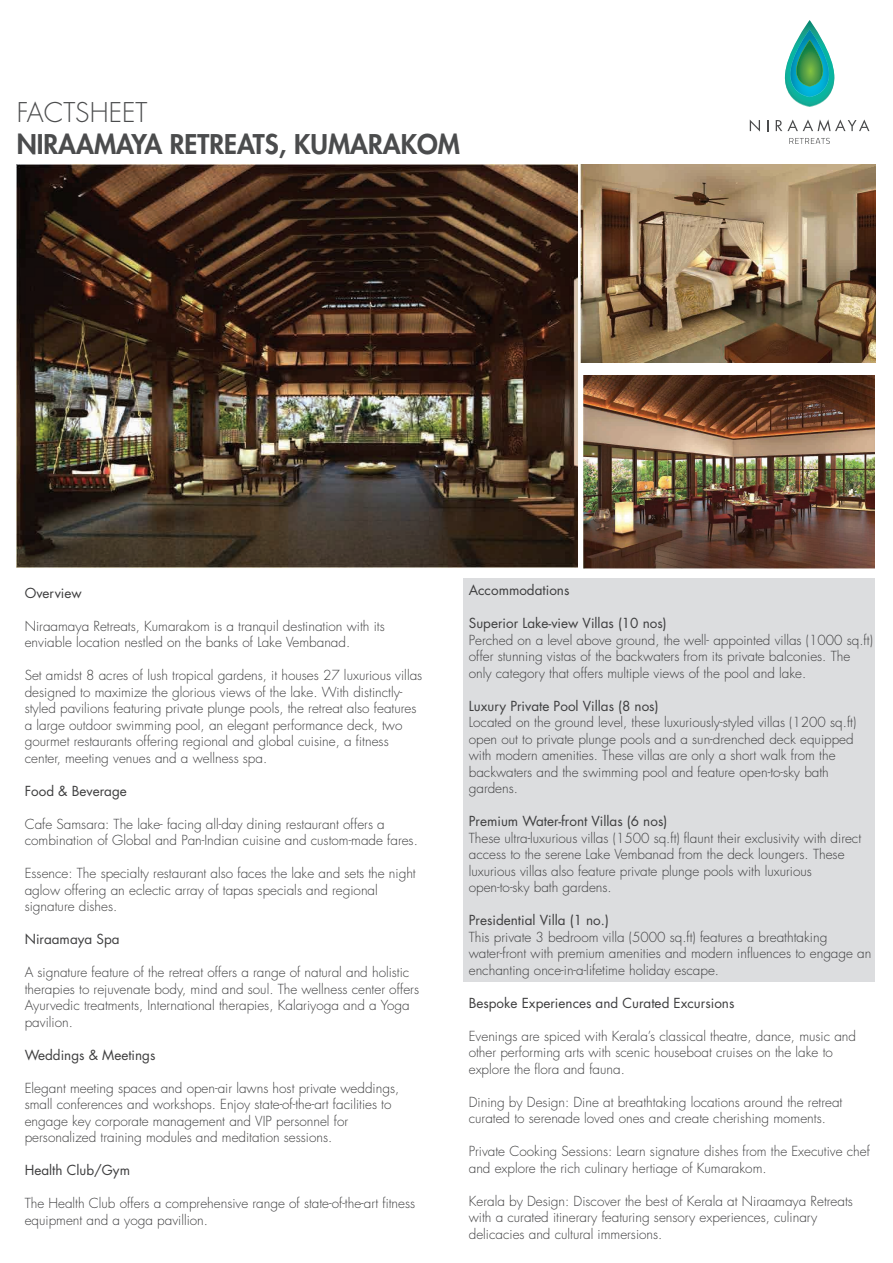
<style>
.page{position:relative;width:893px;height:1263px;background:#fff}
.page>*{position:absolute;margin:0;border:0;box-sizing:border-box;transform-origin:0 0}
.t1{font:800 26.4px "Futura Std";color:#4b4c4d}
.t2{font:300 26.4px "Futura Std";color:#4b4c4d}
.t3{font:300 13.5px/16.5px "Futura Std";color:#3e3e3f}
.t4{font:13.5px "Futura Std";color:#3e3e3f}
</style>
<div class="page">
<div style="left:464px;top:578px;width:411px;height:404px;background:#dcdddf"></div>
<svg style="left:789px;top:138px;width:41px;height:6px"></svg>
<svg style="left:750px;top:120px;width:10px;height:12px"></svg>
<svg style="left:767px;top:120px;width:2px;height:11px"></svg>
<svg style="left:776px;top:119px;width:93px;height:13px"></svg>
<svg style="left:784px;top:20px;width:51px;height:87px"></svg>
<img style="left:580px;top:164px;width:295px;height:198px">
<img style="left:583px;top:375px;width:292px;height:194px">
<img style="left:16px;top:165px;width:562px;height:403px">
<h1 class="t2" style="left:17px;top:97px;width:132px">FACTSHEET</h1>
<h1 class="t1" style="left:17px;top:128px;width:445px">NIRAAMAYA RETREATS, KUMARAKOM</h1>
<p class="t4" style="left:25px;top:584px;width:59px">Overview</p>
<p class="t3" style="left:25px;top:618px;width:361px">Niraamaya Retreats, Kumarakom is a tranquil destination with its enviable location nestled on the banks of Lake Vembanad.</p>
<p class="t3" style="left:25px;top:667px;width:399px">Set amidst 8 acres of lush tropical gardens, it houses 27 luxurious villas designed to maximize the glorious views of the lake. With distinctly&shy;styled pavilions featuring private plunge pools, the retreat also features a large outdoor swimming pool, an elegant performance deck, two gourmet restaurants offering regional and global cuisine, a fitness center, meeting venues and a wellness spa.</p>
<p class="t4" style="left:25px;top:782px;width:104px">Food &amp; Beverage</p>
<p class="t3" style="left:25px;top:816px;width:395px">Cafe Samsara: The lake- facing all-day dining restaurant offers a combination of Global and Pan-Indian cuisine and custom-made fares.</p>
<p class="t3" style="left:25px;top:865px;width:393px">Essence: The specialty restaurant also faces the lake and sets the night aglow offering an eclectic array of tapas specials and regional signature dishes.</p>
<p class="t4" style="left:25px;top:930px;width:96px">Niraamaya Spa</p>
<p class="t3" style="left:25px;top:964px;width:396px">A signature feature of the retreat offers a range of natural and holistic therapies to rejuvenate body, mind and soul. The wellness center offers Ayurvedic treatments, International therapies, Kalariyoga and a Yoga pavilion.</p>
<p class="t4" style="left:25px;top:1046px;width:132px">Weddings &amp; Meetings</p>
<p class="t3" style="left:25px;top:1080px;width:376px">Elegant meeting spaces and open-air lawns host private weddings, small conferences and workshops. Enjoy state-of-the-art facilities to engage key corporate management and VIP personnel for personalized training modules and meditation sessions.</p>
<p class="t4" style="left:25px;top:1161px;width:107px">Health Club/Gym</p>
<p class="t3" style="left:25px;top:1195px;width:392px">The Health Club offers a comprehensive range of state-of-the-art fitness equipment and a yoga pavillion.</p>
<p class="t4" style="left:469px;top:582px;width:102px">Accommodations</p>
<p class="t4" style="left:469px;top:615px;width:199px">Superior Lake-view Villas (10 nos)</p>
<p class="t3" style="left:469px;top:632px;width:406px">Perched on a level above ground, the well- appointed villas (1000 sq.ft) offer stunning vistas of the backwaters from its private balconies. The only category that offers multiple views of the pool and lake.</p>
<p class="t4" style="left:469px;top:697px;width:191px">Luxury Private Pool Villas (8 nos)</p>
<p class="t3" style="left:469px;top:715px;width:389px">Located on the ground level, these luxuriously-styled villas (1200 sq.ft) open out to private plunge pools and a sun-drenched deck equipped with modern amenities. These villas are only a short walk from the backwaters and the swimming pool and feature open-to-sky bath gardens.</p>
<p class="t4" style="left:469px;top:813px;width:200px">Premium Water-front Villas (6 nos)</p>
<p class="t3" style="left:469px;top:830px;width:394px">These ultra-luxurious villas (1500 sq.ft) flaunt their exclusivity with direct access to the serene Lake Vembanad from the deck loungers. These luxurious villas also feature private plunge pools with luxurious open-to-sky bath gardens.</p>
<p class="t4" style="left:469px;top:912px;width:142px">Presidential Villa (1 no.)</p>
<p class="t3" style="left:469px;top:929px;width:404px">This private 3 bedroom villa (5000 sq.ft) features a breathtaking water-front with premium amenities and modern influences to engage an enchanting once-in-a-lifetime holiday escape.</p>
<p class="t4" style="left:469px;top:994px;width:267px">Bespoke Experiences and Curated Excursions</p>
<p class="t3" style="left:469px;top:1028px;width:389px">Evenings are spiced with Kerala’s classical theatre, dance, music and other performing arts with scenic houseboat cruises on the lake to explore the flora and fauna.</p>
<p class="t3" style="left:469px;top:1094px;width:375px">Dining by Design: Dine at breathtaking locations around the retreat curated to serenade loved ones and create cherishing moments.</p>
<p class="t3" style="left:469px;top:1144px;width:403px">Private Cooking Sessions: Learn signature dishes from the Executive chef and explore the rich culinary hertiage of Kumarakom.</p>
<p class="t3" style="left:469px;top:1193px;width:386px">Kerala by Design: Discover the best of Kerala at Niraamaya Retreats with a curated itinerary featuring sensory experiences, culinary delicacies and cultural immersions.</p>
</div>
